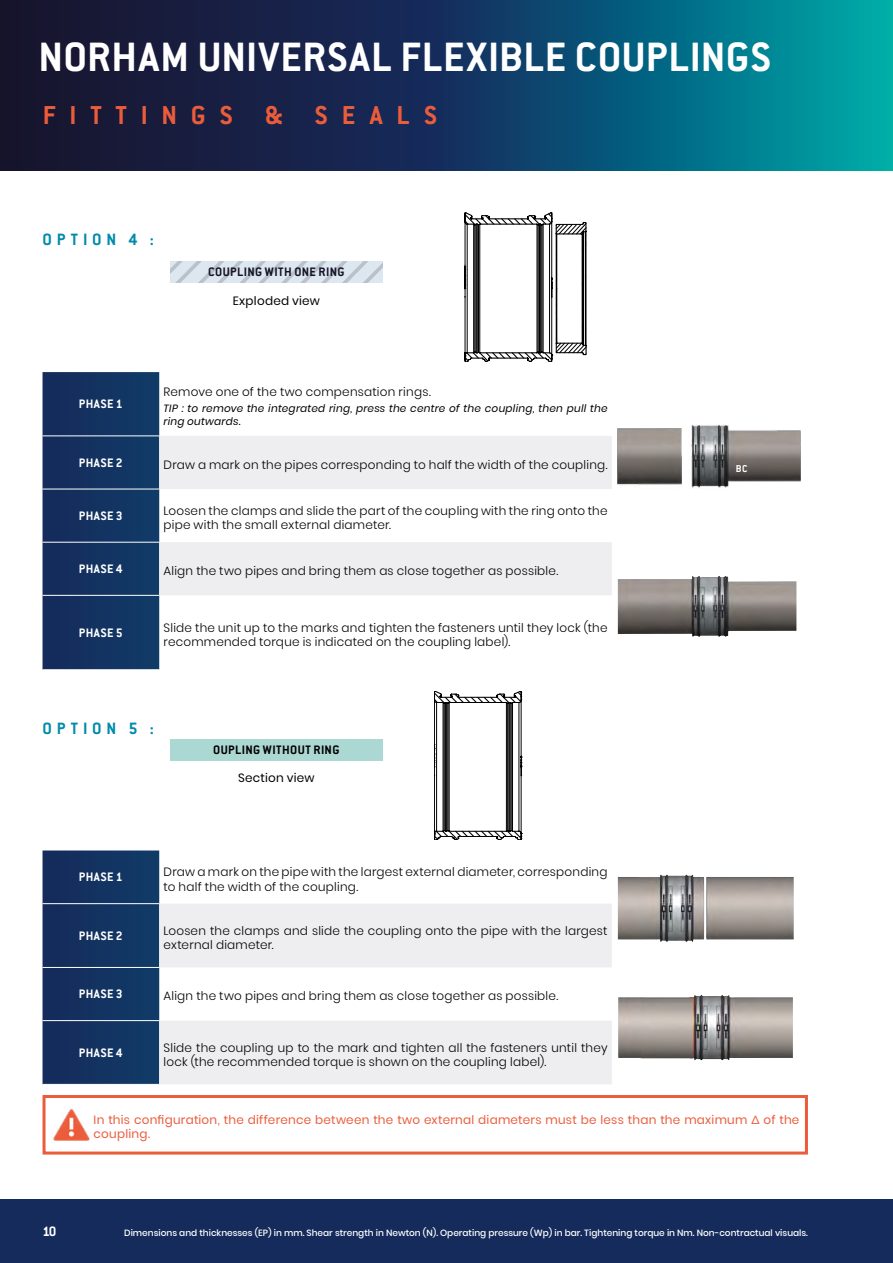
<style>
.page{position:relative;width:893px;height:1263px;background:#fff}
.page>*{position:absolute;margin:0;border:0;box-sizing:border-box;transform-origin:0 0}
.t1{font:700 45px "Conduit ITC";letter-spacing:.02em;color:#fff}
.t2{font:700 28.5px "Conduit ITC";letter-spacing:.485em;color:#eb5c3b}
.t3{font:700 18px "Conduit ITC";letter-spacing:.26em;color:#008bab}
.t4{font:700 15px "Conduit ITC";color:#fff}
.t5{font:700 13.5px "Conduit ITC";letter-spacing:.03em;color:#fff}
.t6{font:700 13.5px "Conduit ITC";letter-spacing:.03em;color:#151229}
.t7{font:700 13.5px "Conduit ITC";letter-spacing:.03em;color:#000}
.t8{font:300 12px/14.4px "Poppins";letter-spacing:.02em;color:#000}
.t9{font:12px/14.4px "Poppins";letter-spacing:.02em;color:#eb5c3b}
.t10{font:12px "Poppins";letter-spacing:.02em;color:#000}
.t11{font:700 10.95px "Conduit ITC";color:#fff}
.t12{font:italic 10.5px/12.6px "Poppins";letter-spacing:.02em;color:#000}
.t13{font:500 9px "Poppins";color:#fff}
</style>
<div class="page">
<svg style="left:0;top:0;width:893px;height:170px;background:#0e4563"></svg>
<div style="left:0;top:1199px;width:893px;height:64px;background:#152b5b"></div>
<svg style="left:434px;top:691px;width:88px;height:149px"></svg>
<div style="left:43px;top:850px;width:116px;height:234px;background:#133361"></div>
<svg style="left:159px;top:904px;width:453px;height:180px;fill:#eeedf0"></svg>
<hr style="left:43px;top:903px;width:116px;height:1px;background:#fff">
<hr style="left:43px;top:967px;width:116px;height:1px;background:#fff">
<hr style="left:43px;top:1020px;width:116px;height:1px;background:#fff">
<img style="left:618px;top:874px;width:176px;height:68px">
<img style="left:618px;top:995px;width:175px;height:65px">
<img style="left:641px;top:998px;width:52px;height:60px">
<div style="left:170px;top:739px;width:213px;height:21px;background:#acd8d4"></div>
<div style="left:43px;top:1095px;width:765px;height:59px;border:3px solid #eb5c3b"></div>
<img style="left:51px;top:1108px;width:39px;height:34px">
<svg style="left:464px;top:212px;width:122px;height:150px"></svg>
<svg style="left:170px;top:261px;width:213px;height:22px;background:#d4dde6"></svg>
<div style="left:43px;top:372px;width:116px;height:297px;background:#133361"></div>
<svg style="left:159px;top:436px;width:453px;height:159px;fill:#eeedf0"></svg>
<hr style="left:43px;top:435px;width:116px;height:1px;background:#fff">
<hr style="left:43px;top:489px;width:116px;height:1px;background:#fff">
<hr style="left:43px;top:542px;width:116px;height:1px;background:#fff">
<hr style="left:43px;top:595px;width:116px;height:1px;background:#fff">
<img style="left:618px;top:425px;width:182px;height:63px">
<img style="left:618px;top:576px;width:178px;height:61px">
<h1 class="t1" style="left:39px;top:30px;width:734px">NORHAM UNIVERSAL FLEXIBLE COUPLINGS</h1>
<h2 class="t2" style="left:43px;top:98px;width:396px">FITTINGS &amp; SEALS</h2>
<h3 class="t3" style="left:43px;top:229px;width:113px">OPTION 4 :</h3>
<p class="t6" style="left:208px;top:264px;width:138px">COUPLING WITH ONE RING</p>
<p class="t10" style="left:233px;top:294px;width:89px">Exploded view</p>
<p class="t5" style="left:79px;top:396px;width:45px">PHASE 1</p>
<p class="t8" style="left:163px;top:384px;width:269px">Remove one of the two compensation rings.</p>
<p class="t12" style="left:163px;top:402px;width:446px">TIP : to remove the integrated ring, press the centre of the coupling, then pull the ring outwards.</p>
<p class="t5" style="left:79px;top:454px;width:45px">PHASE 2</p>
<p class="t8" style="left:163px;top:457px;width:446px">Draw a mark on the pipes corresponding to half the width of the coupling.</p>
<p class="t5" style="left:79px;top:507px;width:45px">PHASE 3</p>
<p class="t8" style="left:163px;top:503px;width:446px">Loosen the clamps and slide the part of the coupling with the ring onto the pipe with the small external diameter.</p>
<p class="t5" style="left:79px;top:561px;width:45px">PHASE 4</p>
<p class="t8" style="left:163px;top:564px;width:396px">Align the two pipes and bring them as close together as possible.</p>
<p class="t5" style="left:79px;top:624px;width:45px">PHASE 5</p>
<p class="t8" style="left:163px;top:620px;width:446px">Slide the unit up to the marks and tighten the fasteners until they lock (the recommended torque is indicated on the coupling label).</p>
<h3 class="t3" style="left:43px;top:718px;width:113px">OPTION 5 :</h3>
<p class="t7" style="left:213px;top:741px;width:128px">OUPLING WITHOUT RING</p>
<p class="t10" style="left:238px;top:771px;width:78px">Section view</p>
<p class="t5" style="left:79px;top:869px;width:45px">PHASE 1</p>
<p class="t8" style="left:163px;top:865px;width:446px">Draw a mark on the pipe with the largest external diameter, corresponding to half the width of the coupling.</p>
<p class="t5" style="left:79px;top:927px;width:45px">PHASE 2</p>
<p class="t8" style="left:163px;top:923px;width:446px">Loosen the clamps and slide the coupling onto the pipe with the largest external diameter.</p>
<p class="t5" style="left:79px;top:986px;width:45px">PHASE 3</p>
<p class="t8" style="left:163px;top:989px;width:396px">Align the two pipes and bring them as close together as possible.</p>
<p class="t5" style="left:79px;top:1044px;width:45px">PHASE 4</p>
<p class="t8" style="left:163px;top:1040px;width:446px">Slide the coupling up to the mark and tighten all the fasteners until they lock (the recommended torque is shown on the coupling label).</p>
<p class="t11" style="left:736px;top:462px;width:13px">BC</p>
<p class="t9" style="left:94px;top:1112px;width:707px">In this configuration, the difference between the two external diameters must be less than the maximum Δ of the coupling.</p>
<p class="t4" style="left:43px;top:1222px;width:15px">10</p>
<p class="t13" style="left:124px;top:1227px;width:685px">Dimensions and thicknesses (EP) in mm. Shear strength in Newton (N). Operating pressure (Wp) in bar. Tightening torque in Nm. Non-contractual visuals.</p>
</div>
